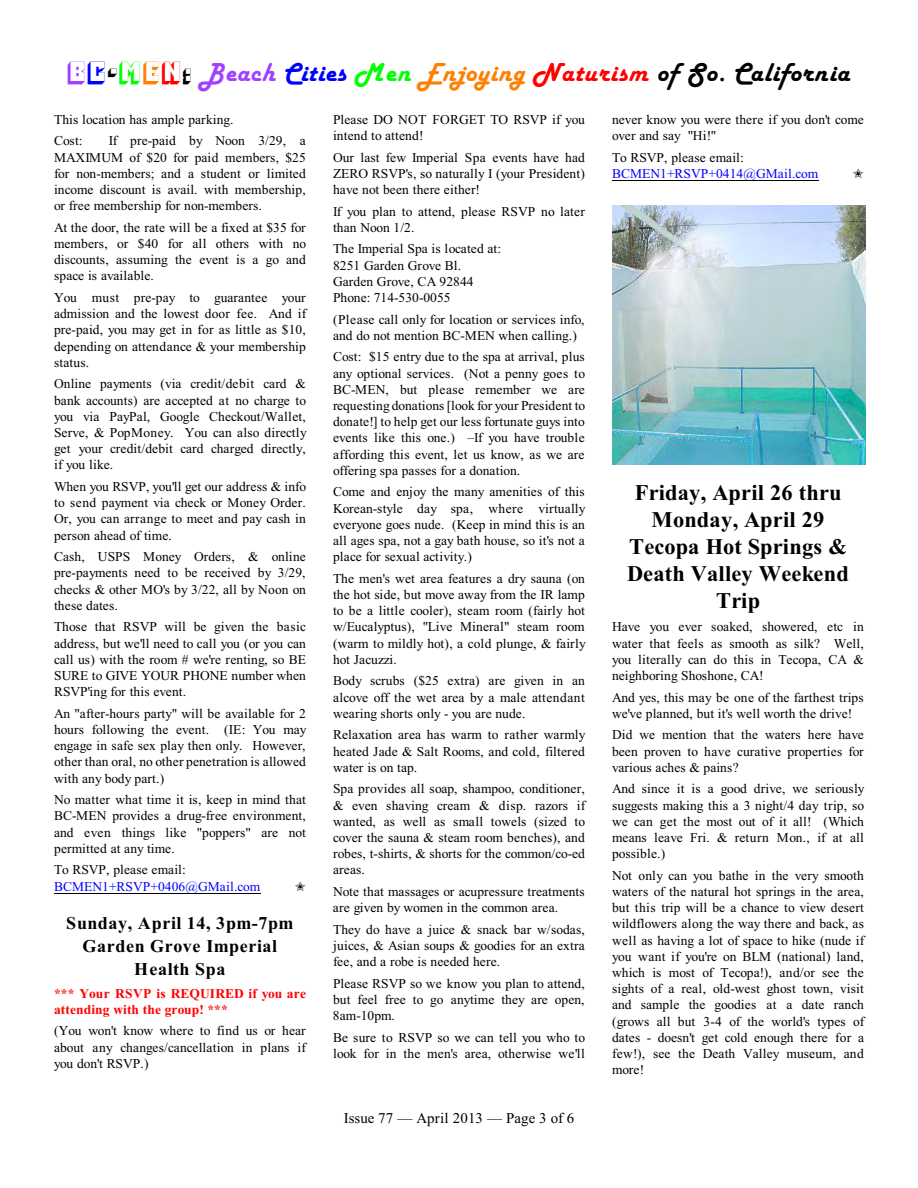
<style>
.page{position:relative;width:918px;height:1188px;background:#fff}
.page>*{position:absolute;margin:0;border:0;box-sizing:border-box;transform-origin:0 0}
.t1{font:italic 27px "Harlow Solid";letter-spacing:.035em;color:#000}
.t2{font:700 22.35px/27px "Times New Roman";letter-spacing:.01em;color:#000;text-align:center}
.t3{font:700 18px/23.1px "Times New Roman";letter-spacing:.035em;color:#000;text-align:center}
.t4{font:15px "Times New Roman";letter-spacing:.005em;color:#000}
.t5{font:13.5px/16.2px "Times New Roman";letter-spacing:.005em;color:#000;text-align:justify}
.t6{font:700 13.5px/16.2px "Times New Roman";letter-spacing:.005em;color:#f00}
.t7{font:13.5px "Times New Roman";color:#00f}
.s1{font-family:"Pioneer BT";font-style:normal;color:#a140ff}
.s2{font-family:"Pioneer BT";font-style:normal;color:#00f}
.s3{font-family:"Pioneer BT";font-style:normal}
.s4{font-family:"Pioneer BT";font-style:normal;color:#0f0}
.s5{font-family:"Pioneer BT";font-style:normal;color:#ff8000}
.s6{font-family:"Pioneer BT";font-style:normal;color:#f00}
.s7{color:#a140ff}
.s8{color:#00f}
.s9{color:#0f0}
.s10{color:#ff8000}
.s11{color:#f00}
</style>
<div class="page">
<hr style="left:54px;top:893px;width:206px;height:1px;background:#000">
<hr style="left:612px;top:180px;width:206px;height:1px;background:#000">
<img style="left:612px;top:206px;width:254px;height:259px">
<h1 class="t1" style="left:68px;top:58px;width:783px"><span class="s1">B</span><span class="s2">C</span><span class="s3">-</span><span class="s4">M</span><span class="s5">E</span><span class="s6">N</span><span class="s3">:</span> <span class="s7">Beach</span> <span class="s8">Cities</span> <span class="s9">Men</span> <span class="s10">Enjoying</span> <span class="s11">Naturism</span> of So. California</h1>
<p class="t5" style="left:54px;top:110px;width:181px;line-height:21.6px">This location has ample parking.<br>Cost:</p>
<p class="t5" style="left:54px;top:134px;width:253px;text-indent:55px">If pre-paid by Noon 3/29, a MAXIMUM of $20 for paid members, $25 for non-members; and a student or limited income discount is avail. with membership, or free membership for non-members.</p>
<p class="t5" style="left:54px;top:221px;width:254px">At the door, the rate will be a fixed at $35 for members, or $40 for all others with no discounts, assuming the event is a go and space is available.</p>
<p class="t5" style="left:54px;top:291px;width:254px">You must pre-pay to guarantee your admission and the lowest door fee. And if pre-paid, you may get in for as little as $10, depending on attendance &amp; your membership status.</p>
<p class="t5" style="left:54px;top:377px;width:254px">Online payments (via credit/debit card &amp; bank accounts) are accepted at no charge to you via PayPal, Google Checkout/Wallet, Serve, &amp; PopMoney. You can also directly get your credit/debit card charged directly, if you like.</p>
<p class="t5" style="left:54px;top:480px;width:254px">When you RSVP, you'll get our address &amp; info to send payment via check or Money Order.<br>Or, you can arrange to meet and pay cash in person ahead of time.</p>
<p class="t5" style="left:54px;top:550px;width:253px">Cash, USPS Money Orders, &amp; online pre-payments need to be received by 3/29, checks &amp; other MO's by 3/22, all by Noon on these dates.</p>
<p class="t5" style="left:54px;top:620px;width:254px">Those that RSVP will be given the basic address, but we'll need to call you (or you can call us) with the room # we're renting, so BE SURE to GIVE YOUR PHONE number when RSVP'ing for this event.</p>
<p class="t5" style="left:54px;top:707px;width:254px">An "after-hours party" will be available for 2 hours following the event. (IE: You may engage in safe sex play then only. However, other than oral, no other penetration is allowed with any body part.)</p>
<p class="t5" style="left:54px;top:793px;width:253px">No matter what time it is, keep in mind that BC-MEN provides a drug-free environment, and even things like "poppers" are not permitted at any time.</p>
<p class="t5" style="left:54px;top:863px;width:133px">To RSVP, please email:</p>
<p class="t7" style="left:54px;top:881px;width:208px">BCMEN1+RSVP+0406@GMail.com</p>
<h3 class="t3" style="left:66px;top:913px;width:229px">Sunday, April 14, 3pm-7pm<br>Garden Grove Imperial<br>Health Spa</h3>
<p class="t6" style="left:54px;top:987px;width:254px">*** Your RSVP is REQUIRED if you are attending with the group! ***</p>
<p class="t5" style="left:54px;top:1024px;width:254px">(You won't know where to find us or hear about any changes/cancellation in plans if you don't RSVP.)</p>
<p class="t5" style="left:333px;top:113px;width:253px">Please DO NOT FORGET TO RSVP if you intend to attend!</p>
<p class="t5" style="left:333px;top:150px;width:253px">Our last few Imperial Spa events have had ZERO RSVP's, so naturally I (your President) have not been there either!</p>
<p class="t5" style="left:333px;top:204px;width:253px">If you plan to attend, please RSVP no later than Noon 1/2.</p>
<p class="t5" style="left:333px;top:242px;width:170px;text-align:left">The Imperial Spa is located at:<br>8251 Garden Grove Bl.<br>Garden Grove, CA 92844<br>Phone: 714-530-0055</p>
<p class="t5" style="left:333px;top:312px;width:253px">(Please call only for location or services info, and do not mention BC-MEN when calling.)</p>
<p class="t5" style="left:333px;top:350px;width:254px">Cost: $15 entry due to the spa at arrival, plus any optional services. (Not a penny goes to BC-MEN, but please remember we are requesting donations [look for your President to donate!] to help get our less fortunate guys into events like this one.) –If you have trouble affording this event, let us know, as we are offering spa passes for a donation.</p>
<p class="t5" style="left:333px;top:485px;width:254px">Come and enjoy the many amenities of this Korean-style day spa, where virtually everyone goes nude. (Keep in mind this is an all ages spa, not a gay bath house, so it's not a place for sexual activity.)</p>
<p class="t5" style="left:333px;top:572px;width:254px">The men's wet area features a dry sauna (on the hot side, but move away from the IR lamp to be a little cooler), steam room (fairly hot w/Eucalyptus), "Live Mineral" steam room (warm to mildly hot), a cold plunge, &amp; fairly hot Jacuzzi.</p>
<p class="t5" style="left:333px;top:674px;width:253px">Body scrubs ($25 extra) are given in an alcove off the wet area by a male attendant wearing shorts only - you are nude.</p>
<p class="t5" style="left:333px;top:728px;width:254px">Relaxation area has warm to rather warmly heated Jade &amp; Salt Rooms, and cold, filtered water is on tap.</p>
<p class="t5" style="left:333px;top:782px;width:254px">Spa provides all soap, shampoo, conditioner, &amp; even shaving cream &amp; disp. razors if wanted, as well as small towels (sized to cover the sauna &amp; steam room benches), and robes, t-shirts, &amp; shorts for the common/co-ed areas.</p>
<p class="t5" style="left:333px;top:885px;width:253px">Note that massages or acupressure treatments are given by women in the common area.</p>
<p class="t5" style="left:333px;top:923px;width:253px">They do have a juice &amp; snack bar w/sodas, juices, &amp; Asian soups &amp; goodies for an extra fee, and a robe is needed here.</p>
<p class="t5" style="left:333px;top:977px;width:253px">Please RSVP so we know you plan to attend, but feel free to go anytime they are open, 8am-10pm.</p>
<p class="t5" style="left:333px;top:1031px;width:254px">Be sure to RSVP so we can tell you who to look for in the men's area, otherwise we'll</p>
<p class="t4" style="left:344px;top:1112px;width:232px">Issue 77 — April 2013 — Page 3 of 6</p>
<p class="t5" style="left:612px;top:113px;width:253px">never know you were there if you don't come over and say "Hi!"</p>
<p class="t5" style="left:612px;top:150px;width:133px">To RSVP, please email:</p>
<p class="t7" style="left:612px;top:168px;width:208px">BCMEN1+RSVP+0414@GMail.com</p>
<h2 class="t2" style="left:627px;top:481px;width:223px">Friday, April 26 thru<br>Monday, April 29<br>Tecopa Hot Springs &amp;<br>Death Valley Weekend<br>Trip</h2>
<p class="t5" style="left:612px;top:620px;width:254px">Have you ever soaked, showered, etc in water that feels as smooth as silk? Well, you literally can do this in Tecopa, CA &amp; neighboring Shoshone, CA!</p>
<p class="t5" style="left:612px;top:690px;width:253px">And yes, this may be one of the farthest trips we've planned, but it's well worth the drive!</p>
<p class="t5" style="left:612px;top:728px;width:253px">Did we mention that the waters here have been proven to have curative properties for various aches &amp; pains?</p>
<p class="t5" style="left:612px;top:782px;width:254px">And since it is a good drive, we seriously suggests making this a 3 night/4 day trip, so we can get the most out of it all! (Which means leave Fri. &amp; return Mon., if at all possible.)</p>
<p class="t5" style="left:612px;top:869px;width:254px">Not only can you bathe in the very smooth waters of the natural hot springs in the area, but this trip will be a chance to view desert wildflowers along the way there and back, as well as having a lot of space to hike (nude if you want if you're on BLM (national) land, which is most of Tecopa!), and/or see the sights of a real, old-west ghost town, visit and sample the goodies at a date ranch (grows all but 3-4 of the world's types of dates - doesn't get cold enough there for a few!), see the Death Valley museum, and more!</p>
</div>
